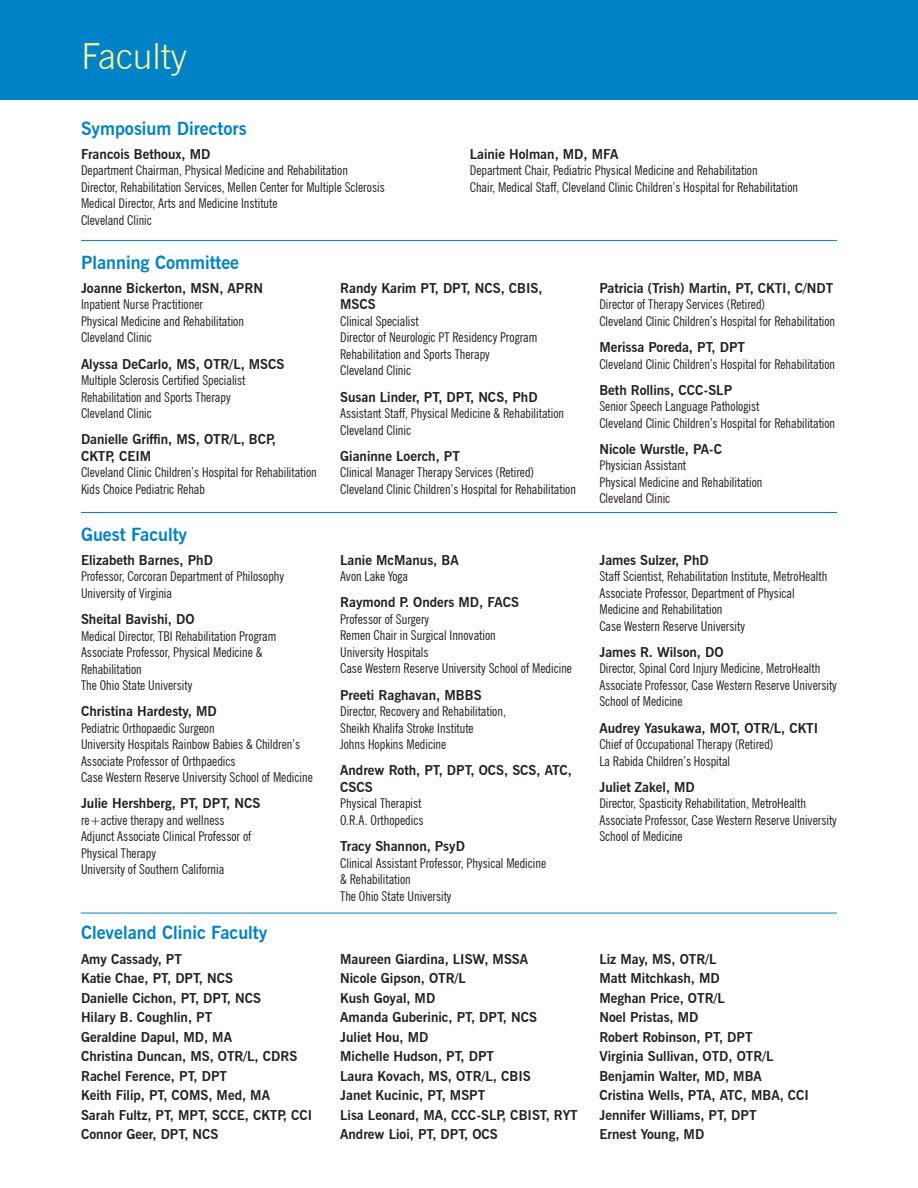
<style>
.page{position:relative;width:918px;height:1188px;background:#fff}
.page>*{position:absolute;margin:0;border:0;box-sizing:border-box;transform-origin:0 0}
.t1{font:300 36px "News Gothic BT";color:#f8f390}
.t2{font:700 18px "News Gothic BT";color:#0082c8}
.t3{font:condensed 13.5px/16.5px "News Gothic BT";color:#231f20}
.t4{font:700 13.5px/19.5px "News Gothic BT";color:#231f20}
</style>
<div class="page">
<div style="left:0;top:0;width:918px;height:99px;background:#0082c8"></div>
<hr style="left:81px;top:240px;width:756px;height:1px;background:#0082c8">
<hr style="left:81px;top:512px;width:756px;height:1px;background:#0082c8">
<hr style="left:81px;top:913px;width:756px;height:1px;background:#0082c8">
<h1 class="t1" style="left:81px;top:34px;width:108px">Faculty</h1>
<h2 class="t2" style="left:81px;top:118px;width:167px">Symposium Directors</h2>
<p class="t4" style="left:81px;top:144px;width:131px">Francois Bethoux, MD</p>
<p class="t3" style="left:81px;top:162px;width:305px">Department Chairman, Physical Medicine and Rehabilitation Director, Rehabilitation Services, Mellen Center for Multiple Sclerosis Medical Director, Arts and Medicine Institute<br>Cleveland Clinic</p>
<h2 class="t2" style="left:81px;top:252px;width:160px">Planning Committee</h2>
<p class="t4" style="left:470px;top:144px;width:150px">Lainie Holman, MD, MFA</p>
<p class="t3" style="left:470px;top:162px;width:330px">Department Chair, Pediatric Physical Medicine and Rehabilitation<br>Chair, Medical Staff, Cleveland Clinic Children’s Hospital for Rehabilitation</p>
<p class="t4" style="left:81px;top:278px;width:184px">Joanne Bickerton, MSN, APRN</p>
<p class="t3" style="left:81px;top:296px;width:165px">Inpatient Nurse Practitioner<br>Physical Medicine and Rehabilitation<br>Cleveland Clinic</p>
<p class="t4" style="left:81px;top:354px;width:205px">Alyssa DeCarlo, MS, OTR/L, MSCS</p>
<p class="t3" style="left:81px;top:372px;width:166px">Multiple Sclerosis Certified Specialist<br>Rehabilitation and Sports Therapy<br>Cleveland Clinic</p>
<p class="t4" style="left:81px;top:431px;width:196px;line-height:16.5px">Danielle Griffin, MS, OTR/L, BCP,<br>CKTP, CEIM</p>
<p class="t3" style="left:81px;top:464px;width:237px">Cleveland Clinic Children’s Hospital for Rehabilitation<br>Kids Choice Pediatric Rehab</p>
<h2 class="t2" style="left:81px;top:524px;width:108px">Guest Faculty</h2>
<p class="t4" style="left:81px;top:550px;width:133px">Elizabeth Barnes, PhD</p>
<p class="t3" style="left:81px;top:568px;width:205px">Professor, Corcoran Department of Philosophy<br>University of Virginia</p>
<p class="t4" style="left:81px;top:609px;width:115px">Sheital Bavishi, DO</p>
<p class="t3" style="left:81px;top:627px;width:197px">Medical Director, TBI Rehabilitation Program Associate Professor, Physical Medicine &amp; Rehabilitation<br>The Ohio State University</p>
<p class="t4" style="left:81px;top:702px;width:137px">Christina Hardesty, MD</p>
<p class="t3" style="left:81px;top:720px;width:233px">Pediatric Orthopaedic Surgeon<br>University Hospitals Rainbow Babies &amp; Children’s Associate Professor of Orthpaedics<br>Case Western Reserve University School of Medicine</p>
<p class="t4" style="left:81px;top:794px;width:181px">Julie Hershberg, PT, DPT, NCS</p>
<p class="t3" style="left:81px;top:812px;width:172px">re+active therapy and wellness<br>Adjunct Associate Clinical Professor of<br>Physical Therapy<br>University of Southern California</p>
<h2 class="t2" style="left:81px;top:921px;width:188px">Cleveland Clinic Faculty</h2>
<p class="t4" style="left:340px;top:280px;width:204px;line-height:16.5px">Randy Karim PT, DPT, NCS, CBIS,<br>MSCS</p>
<p class="t3" style="left:340px;top:313px;width:199px">Clinical Specialist<br>Director of Neurologic PT Residency Program<br>Rehabilitation and Sports Therapy<br>Cleveland Clinic</p>
<p class="t4" style="left:340px;top:387px;width:199px">Susan Linder, PT, DPT, NCS, PhD</p>
<p class="t3" style="left:340px;top:405px;width:225px">Assistant Staff, Physical Medicine &amp; Rehabilitation<br>Cleveland Clinic</p>
<p class="t4" style="left:340px;top:446px;width:121px">Gianinne Loerch, PT</p>
<p class="t3" style="left:340px;top:464px;width:237px">Clinical Manager Therapy Services (Retired)<br>Cleveland Clinic Children’s Hospital for Rehabilitation</p>
<p class="t4" style="left:340px;top:550px;width:120px">Lanie McManus, BA</p>
<p class="t3" style="left:340px;top:568px;width:69px">Avon Lake Yoga</p>
<p class="t4" style="left:340px;top:593px;width:180px">Raymond P. Onders MD, FACS</p>
<p class="t3" style="left:340px;top:611px;width:233px">Professor of Surgery<br>Remen Chair in Surgical Innovation<br>University Hospitals<br>Case Western Reserve University School of Medicine</p>
<p class="t4" style="left:340px;top:685px;width:143px">Preeti Raghavan, MBBS</p>
<p class="t3" style="left:340px;top:703px;width:167px">Director, Recovery and Rehabilitation,<br>Sheikh Khalifa Stroke Institute<br>Johns Hopkins Medicine</p>
<p class="t4" style="left:340px;top:762px;width:233px;line-height:16.5px">Andrew Roth, PT, DPT, OCS, SCS, ATC,<br>CSCS</p>
<p class="t3" style="left:340px;top:795px;width:85px">Physical Therapist<br>O.R.A. Orthopedics</p>
<p class="t4" style="left:340px;top:836px;width:126px">Tracy Shannon, PsyD</p>
<p class="t3" style="left:340px;top:854px;width:208px">Clinical Assistant Professor, Physical Medicine &amp; Rehabilitation<br>The Ohio State University</p>
<p class="t4" style="left:599px;top:278px;width:236px">Patricia (Trish) Martin, PT, CKTI, C/NDT</p>
<p class="t3" style="left:599px;top:296px;width:237px">Director of Therapy Services (Retired)<br>Cleveland Clinic Children’s Hospital for Rehabilitation</p>
<p class="t4" style="left:599px;top:337px;width:147px">Merissa Poreda, PT, DPT</p>
<p class="t3" style="left:599px;top:355px;width:237px">Cleveland Clinic Children’s Hospital for Rehabilitation</p>
<p class="t4" style="left:599px;top:380px;width:134px">Beth Rollins, CCC-SLP</p>
<p class="t3" style="left:599px;top:398px;width:237px">Senior Speech Language Pathologist<br>Cleveland Clinic Children’s Hospital for Rehabilitation</p>
<p class="t4" style="left:599px;top:439px;width:124px">Nicole Wurstle, PA-C</p>
<p class="t3" style="left:599px;top:457px;width:165px">Physician Assistant<br>Physical Medicine and Rehabilitation<br>Cleveland Clinic</p>
<p class="t4" style="left:599px;top:550px;width:111px">James Sulzer, PhD</p>
<p class="t3" style="left:599px;top:568px;width:229px">Staff Scientist, Rehabilitation Institute, MetroHealth Associate Professor, Department of Physical Medicine and Rehabilitation<br>Case Western Reserve University</p>
<p class="t4" style="left:599px;top:642px;width:126px">James R. Wilson, DO</p>
<p class="t3" style="left:599px;top:660px;width:239px">Director, Spinal Cord Injury Medicine, MetroHealth<br>Associate Professor, Case Western Reserve University<br>School of Medicine</p>
<p class="t4" style="left:599px;top:718px;width:220px">Audrey Yasukawa, MOT, OTR/L, CKTI</p>
<p class="t3" style="left:599px;top:736px;width:176px">Chief of Occupational Therapy (Retired)<br>La Rabida Children’s Hospital</p>
<p class="t4" style="left:599px;top:777px;width:97px">Juliet Zakel, MD</p>
<p class="t3" style="left:599px;top:795px;width:239px">Director, Spasticity Rehabilitation, MetroHealth<br>Associate Professor, Case Western Reserve University<br>School of Medicine</p>
<p class="t4" style="left:81px;top:949px;width:233px">Amy Cassady, PT<br>Katie Chae, PT, DPT, NCS<br>Danielle Cichon, PT, DPT, NCS<br>Hilary B. Coughlin, PT<br>Geraldine Dapul, MD, MA<br>Christina Duncan, MS, OTR/L, CDRS<br>Rachel Ference, PT, DPT<br>Keith Filip, PT, COMS, Med, MA<br>Sarah Fultz, PT, MPT, SCCE, CKTP, CCI<br>Connor Geer, DPT, NCS</p>
<p class="t4" style="left:340px;top:949px;width:239px">Maureen Giardina, LISW, MSSA<br>Nicole Gipson, OTR/L<br>Kush Goyal, MD<br>Amanda Guberinic, PT, DPT, NCS<br>Juliet Hou, MD<br>Michelle Hudson, PT, DPT<br>Laura Kovach, MS, OTR/L, CBIS<br>Janet Kucinic, PT, MSPT<br>Lisa Leonard, MA, CCC-SLP, CBIST, RYT<br>Andrew Lioi, PT, DPT, OCS</p>
<p class="t4" style="left:599px;top:949px;width:211px">Liz May, MS, OTR/L<br>Matt Mitchkash, MD<br>Meghan Price, OTR/L<br>Noel Pristas, MD<br>Robert Robinson, PT, DPT<br>Virginia Sullivan, OTD, OTR/L<br>Benjamin Walter, MD, MBA<br>Cristina Wells, PTA, ATC, MBA, CCI<br>Jennifer Williams, PT, DPT<br>Ernest Young, MD</p>
</div>
